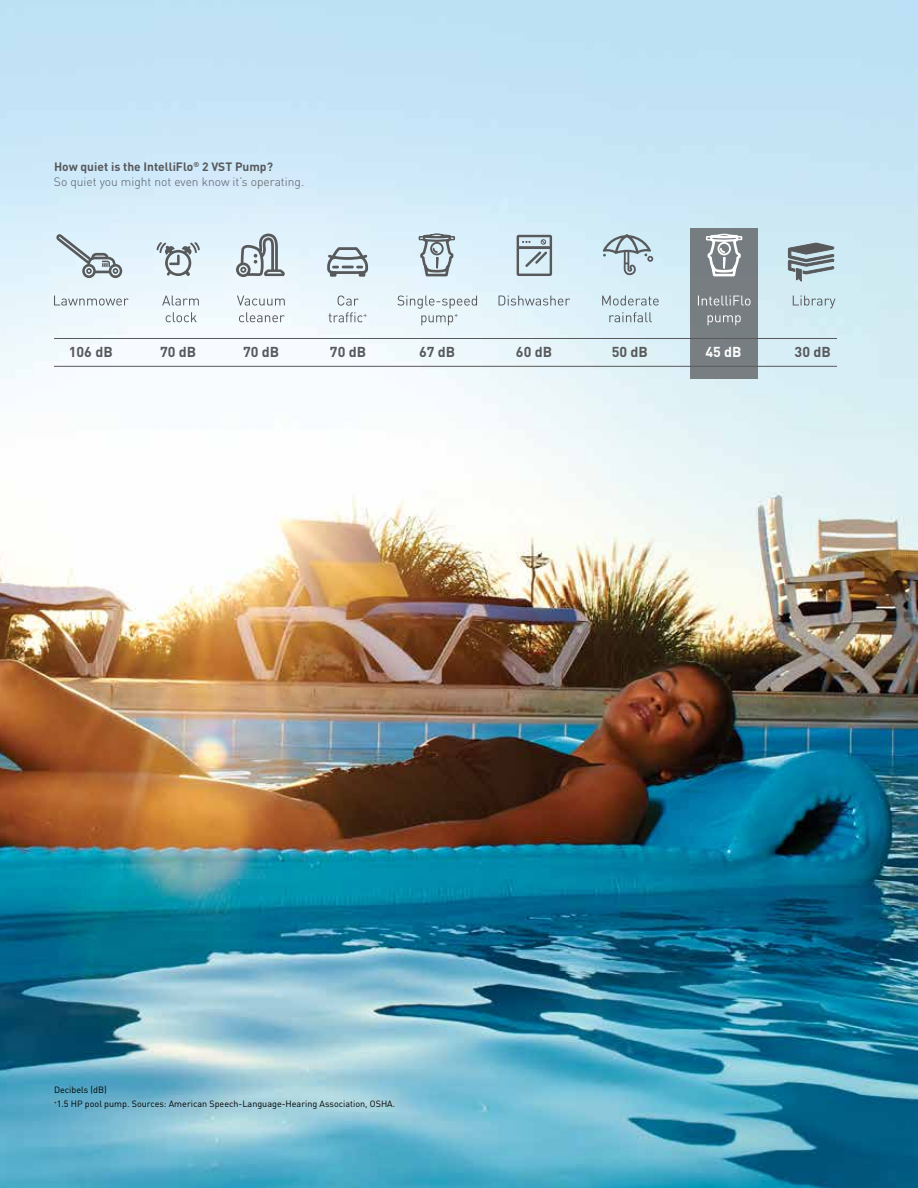
<style>
.page{position:relative;width:918px;height:1188px;background:#fff}
.page>*{position:absolute;margin:0;border:0;box-sizing:border-box;transform-origin:0 0}
.t1{font:700 14.25px "DIN Pro";color:#58595b}
.t2{font:700 14.25px "DIN Pro";color:#fff}
.t3{font:300 12px/15px "DIN Pro";color:#58595b}
.t4{font:9px/13.6px "DIN Pro";color:#000}
.s1{font-weight:700}
</style>
<div class="page">
<img style="left:0;top:0;width:918px;height:1188px">
<hr style="left:54px;top:366px;width:783px;height:1px;background:#58595b">
<hr style="left:54px;top:338px;width:783px;height:1px;background:#58595b">
<svg style="left:239px;top:312px;width:46px;height:10px"></svg>
<svg style="left:237px;top:296px;width:48px;height:10px"></svg>
<svg style="left:236px;top:234px;width:49px;height:43px;background:#b4bdc4"></svg>
<svg style="left:166px;top:312px;width:31px;height:10px"></svg>
<svg style="left:162px;top:296px;width:37px;height:10px"></svg>
<svg style="left:156px;top:242px;width:44px;height:34px"></svg>
<svg style="left:54px;top:296px;width:75px;height:10px"></svg>
<svg style="left:56px;top:234px;width:66px;height:44px;background:#c2d1d9"></svg>
<svg style="left:397px;top:233px;width:80px;height:92px;background:#d2e0e8"></svg>
<svg style="left:329px;top:312px;width:38px;height:10px"></svg>
<svg style="left:338px;top:296px;width:21px;height:10px"></svg>
<svg style="left:327px;top:247px;width:41px;height:30px"></svg>
<svg style="left:499px;top:296px;width:71px;height:10px"></svg>
<svg style="left:517px;top:235px;width:35px;height:41px"></svg>
<svg style="left:609px;top:312px;width:43px;height:10px"></svg>
<svg style="left:602px;top:296px;width:57px;height:10px"></svg>
<svg style="left:603px;top:234px;width:50px;height:41px;background:#b6cad4"></svg>
<div style="left:691px;top:228px;width:67px;height:151px;background:#777e81"></div>
<svg style="left:708px;top:315px;width:33px;height:10px"></svg>
<svg style="left:698px;top:233px;width:53px;height:73px"></svg>
<svg style="left:793px;top:296px;width:42px;height:12px"></svg>
<svg style="left:788px;top:242px;width:47px;height:42px;background:#9babb1"></svg>
<h2 class="t3" style="left:54px;top:158px;width:252px"><span class="s1">How quiet is the IntelliFlo</span><sup>®</sup> <span class="s1">2 VST Pump?<br></span>So quiet you might not even know it’s operating.</h2>
<h1 class="t1" style="left:69px;top:340px;width:45px">106 dB</h1>
<h1 class="t1" style="left:160px;top:340px;width:38px">70 dB</h1>
<h1 class="t1" style="left:243px;top:340px;width:38px">70 dB</h1>
<h1 class="t1" style="left:330px;top:340px;width:38px">70 dB</h1>
<h1 class="t1" style="left:419px;top:340px;width:38px">67 dB</h1>
<h1 class="t1" style="left:516px;top:340px;width:38px">60 dB</h1>
<h1 class="t1" style="left:612px;top:340px;width:38px">50 dB</h1>
<h1 class="t2" style="left:705px;top:340px;width:38px">45 dB</h1>
<h1 class="t1" style="left:795px;top:340px;width:38px">30 dB</h1>
<p class="t4" style="left:54px;top:1082px;width:343px">Decibels (dB)<br><sup>+</sup>1.5 HP pool pump. Sources: American Speech-Language-Hearing Association, OSHA.</p>
</div>
